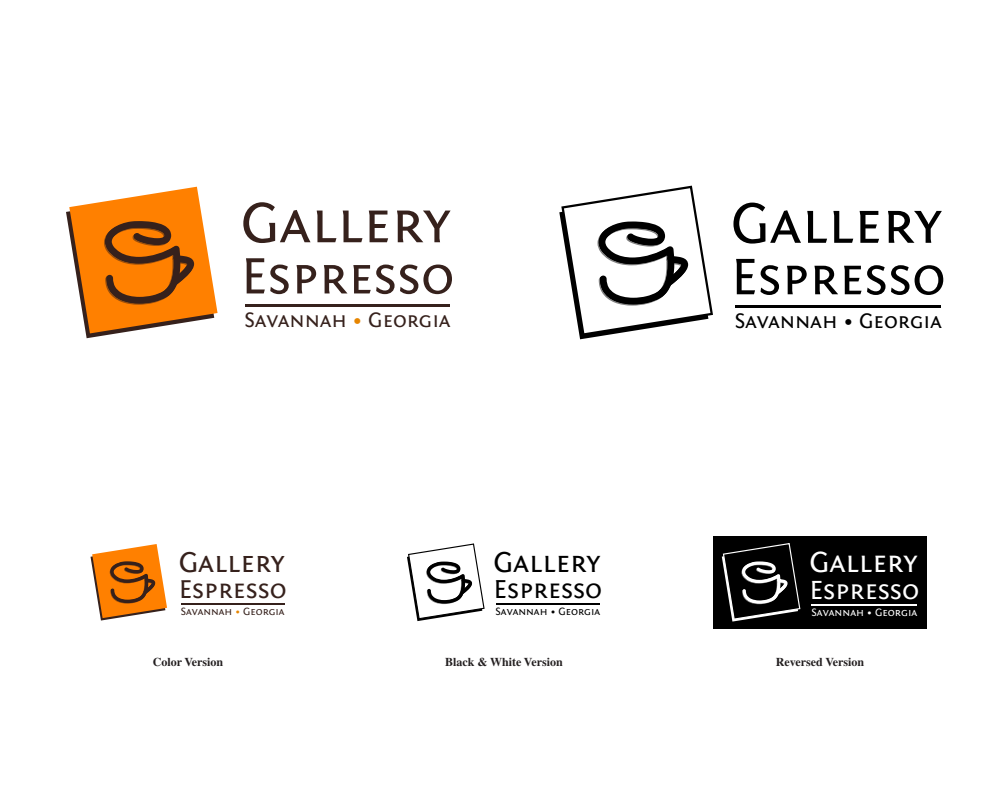
<style>
.page{position:relative;width:1008px;height:792px;background:#fff}
.page>*{position:absolute;margin:0;border:0;box-sizing:border-box;transform-origin:0 0}
.t1{font:60.1px "Fontin Sans Small Caps";color:#000}
.t2{font:59.7px "Fontin Sans Small Caps";color:#36211c}
.t3{font:53.8px "Fontin Sans Small Caps";color:#000}
.t4{font:53.5px "Fontin Sans Small Caps";color:#36211c}
.t5{font:30.7px "Fontin Sans Small Caps";color:#fff}
.t6{font:30.4px "Fontin Sans Small Caps";color:#000}
.t7{font:30.2px "Fontin Sans Small Caps";color:#36211c}
.t8{font:27.5px "Fontin Sans Small Caps";color:#fff}
.t9{font:27.2px "Fontin Sans Small Caps";color:#000}
.t10{font:27px "Fontin Sans Small Caps";color:#36211c}
.t11{font:22.1px "Fontin Sans Small Caps";color:#000}
.t12{font:22px "Fontin Sans Small Caps";color:#36211c}
.Heading_2{font:700 12px "Times";color:#231f20}
.t13{font:11.3px "Fontin Sans Small Caps";color:#fff}
.t14{font:11.2px "Fontin Sans Small Caps";color:#000}
.t15{font:11.1px "Fontin Sans Small Caps";color:#36211c}
.s1{color:#e68500}
</style>
<div class="page">
<div style="left:713px;top:536px;width:214px;height:93px;background:#000"></div>
<svg style="left:722px;top:543px;width:78px;height:79px"></svg>
<hr style="left:812px;top:604px;width:105px;height:1px;background:#fff">
<svg style="left:559px;top:186px;width:154px;height:153px"></svg>
<hr style="left:735px;top:305px;width:206px;height:2px;background:#000">
<svg style="left:407px;top:543px;width:78px;height:78px"></svg>
<hr style="left:496px;top:604px;width:104px;height:1px;background:#000">
<hr style="left:181px;top:603px;width:103px;height:1px;background:#36211c">
<svg style="left:91px;top:544px;width:76px;height:77px"></svg>
<hr style="left:245px;top:304px;width:205px;height:2px;background:#36211c">
<svg style="left:66px;top:187px;width:152px;height:151px"></svg>
<h2 class="t2" style="left:241px;top:190px;width:212px">Gallery</h2>
<h3 class="t4" style="left:241px;top:246px;width:215px">Espresso</h3>
<h3 class="t12" style="left:245px;top:307px;width:207px">Savannah <span class="s1">•</span> Georgia</h3>
<h3 class="t7" style="left:179px;top:546px;width:108px">Gallery</h3>
<h3 class="t10" style="left:179px;top:574px;width:109px">Espresso</h3>
<p class="t15" style="left:181px;top:605px;width:106px">Savannah <span class="s1">•</span> Georgia</p>
<h3 class="t6" style="left:494px;top:546px;width:108px">Gallery</h3>
<h3 class="t9" style="left:494px;top:574px;width:110px">Espresso</h3>
<p class="t14" style="left:496px;top:605px;width:106px">Savannah • Georgia</p>
<h1 class="t1" style="left:731px;top:190px;width:213px">Gallery</h1>
<h3 class="t3" style="left:731px;top:247px;width:216px">Espresso</h3>
<h3 class="t11" style="left:735px;top:308px;width:209px">Savannah • Georgia</h3>
<h3 class="t5" style="left:809px;top:545px;width:110px">Gallery</h3>
<h3 class="t8" style="left:809px;top:574px;width:111px">Espresso</h3>
<p class="t13" style="left:812px;top:606px;width:107px">Savannah • Georgia</p>
<p class="Heading_2" style="left:153px;top:655px;width:72px">Color Version</p>
<p class="Heading_2" style="left:445px;top:655px;width:119px">Black &amp; White Version</p>
<p class="Heading_2" style="left:776px;top:655px;width:90px">Reversed Version</p>
</div>
